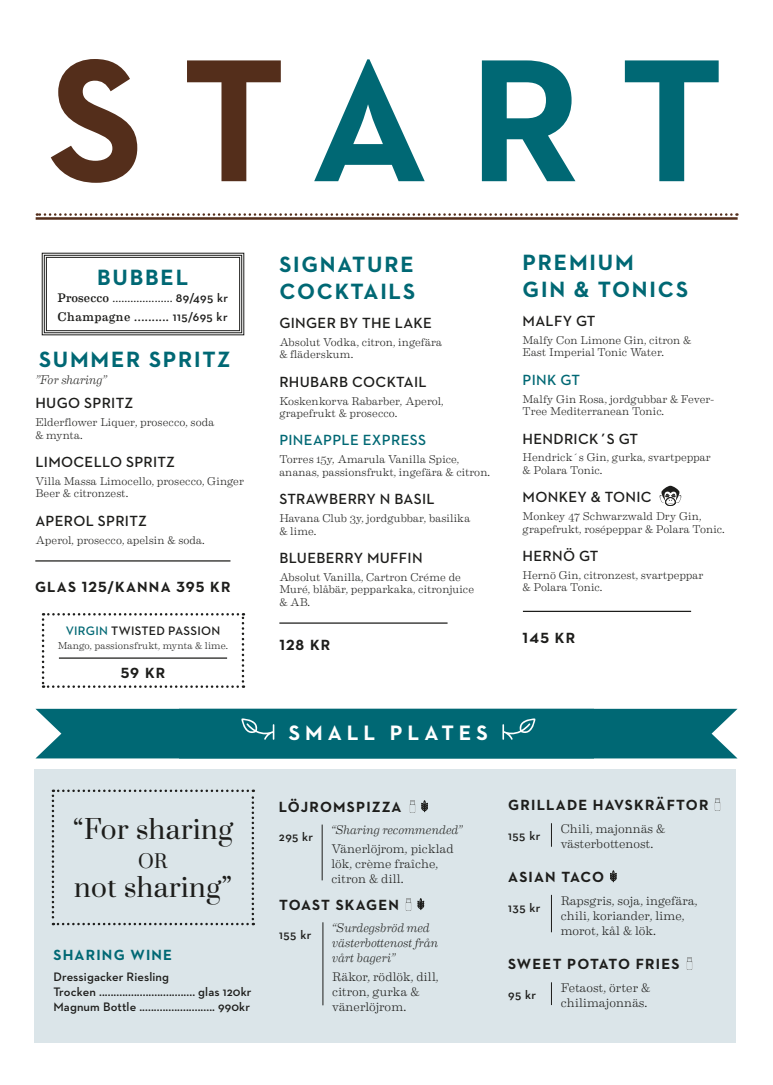
<style>
.page{position:relative;width:773px;height:1085px;background:#fff}
.page>*{position:absolute;margin:0;border:0;box-sizing:border-box;transform-origin:0 0}
.t1{font:700 177.5px "Neutraface 2 Text";letter-spacing:.21em;color:#006874}
.t2{font:26.25px "Prata";letter-spacing:.02em;color:#1d1d1b}
.t3{font:700 22.5px/27px "Neutraface 2 Text";letter-spacing:.08em;color:#006874}
.t4{font:700 21.25px "Neutraface 2 Text";letter-spacing:.23em;color:#fff}
.t5{font:18.38px "Prata";color:#1d1d1b}
.t6{font:600 15px "Neutraface 2 Text";letter-spacing:.02em;color:#1d1d1b}
.t7{font:700 15px "Neutraface 2 Text";letter-spacing:.08em;color:#1d1d1b}
.t8{font:600 15px "Neutraface 2 Text";letter-spacing:.02em;color:#006874}
.t9{font:700 15px "Neutraface 2 Text";letter-spacing:.08em;color:#006874}
.Beskrivning_mat{font:300 12.5px/15px "Eames Century Modern";letter-spacing:.005em;color:#1d1d1b}
.Beskrivning_mat-2{font:600 12.5px "Neutraface 2 Text";letter-spacing:.01em;color:#1d1d1b}
.Beskrivning_mat-3{font:italic 300 12.5px/15px "Eames Century Modern";letter-spacing:-.005em;color:#1d1d1b}
.t10{font:12.5px "Eames Century Modern";letter-spacing:.04em;color:#1d1d1b}
.t11{font:300 11.25px/12.5px "Eames Century Modern";letter-spacing:.005em;color:#1d1d1b}
.t12{font:300 10px "Eames Century Modern";letter-spacing:.005em;color:#1d1d1b}
.s1{color:#542e1b}
.s2{font-weight:400}
.s3{font-family:"Neutraface 2 Text";font-weight:600}
.s4{color:#006874}
</style>
<div class="page">
<svg style="left:37px;top:213px;width:700px;height:3px"></svg>
<hr style="left:36px;top:217px;width:701px;height:3px;background:#542e1b">
<svg style="left:35px;top:708px;width:702px;height:50px"></svg>
<div style="left:34px;top:769px;width:701px;height:273px;background:#dbe5e9"></div>
<svg style="left:52px;top:789px;width:202px;height:136px"></svg>
<hr style="left:322px;top:824px;width:1px;height:56px;background:#1d1d1b">
<svg style="left:409px;top:800px;width:18px;height:12px"></svg>
<svg style="left:551px;top:982px;width:1px;height:22px"></svg>
<svg style="left:686px;top:957px;width:7px;height:12px"></svg>
<svg style="left:41px;top:252px;width:203px;height:83px"></svg>
<div style="left:44px;top:255px;width:198px;height:78px;border:1px solid #1d1d1b"></div>
<div style="left:46px;top:257px;width:194px;height:74px;border:1px solid #1d1d1b"></div>
<hr style="left:551px;top:894px;width:1px;height:38px;background:#1d1d1b">
<svg style="left:610px;top:870px;width:6px;height:12px"></svg>
<hr style="left:35px;top:560px;width:195px;height:1px;background:#1d1d1b">
<hr style="left:523px;top:610px;width:168px;height:2px;background:#1d1d1b">
<hr style="left:279px;top:622px;width:168px;height:1px;background:#1d1d1b">
<svg style="left:42px;top:613px;width:202px;height:74px"></svg>
<svg style="left:659px;top:485px;width:22px;height:20px"></svg>
<hr style="left:322px;top:922px;width:1px;height:83px;background:#1d1d1b">
<svg style="left:405px;top:898px;width:19px;height:12px"></svg>
<svg style="left:551px;top:823px;width:1px;height:23px"></svg>
<svg style="left:714px;top:798px;width:7px;height:12px"></svg>
<p class="t1" style="left:49px;top:7px;width:677px"><span class="s1">ST</span>ART</p>
<p class="t3" style="left:97px;top:263px;width:93px">BUBBEL</p>
<p class="Beskrivning_mat" style="left:58px;top:289px;width:172px"><span class="s2">Prosecco</span> .................... <span class="s3">89/495 kr</span></p>
<p class="t10" style="left:58px;top:307px;width:172px">Champagne .......... <span class="s3">115/695 kr</span></p>
<p class="t3" style="left:39px;top:345px;width:193px">SUMMER SPRITZ</p>
<p class="Beskrivning_mat-3" style="left:35px;top:371px;width:73px">”For sharing”</p>
<p class="t6" style="left:35px;top:393px;width:99px">HUGO SPRITZ</p>
<p class="t11" style="left:35px;top:415px;width:180px">Elderflower Liquer, prosecco, soda &amp; mynta.</p>
<p class="t6" style="left:35px;top:452px;width:141px">LIMOCELLO SPRITZ</p>
<p class="t11" style="left:35px;top:474px;width:210px">Villa Massa Limocello, prosecco, Ginger<br>Beer &amp; citronzest.</p>
<p class="t6" style="left:35px;top:511px;width:113px">APEROL SPRITZ</p>
<p class="t11" style="left:35px;top:532px;width:171px">Aperol, prosecco, apelsin &amp; soda.</p>
<p class="t7" style="left:35px;top:577px;width:197px">GLAS 125/KANNA 395 KR</p>
<p class="Beskrivning_mat-2" style="left:66px;top:623px;width:156px"><span class="s4">VIRGIN</span> TWISTED PASSION</p>
<p class="t12" style="left:58px;top:638px;width:172px">Mango, passionsfrukt, mynta &amp; lime.</p>
<p class="t7" style="left:121px;top:663px;width:46px">59 KR</p>
<p class="t2" style="left:73px;top:813px;width:161px">“For sharing</p>
<p class="t5" style="left:138px;top:849px;width:31px">or</p>
<p class="t2" style="left:74px;top:870px;width:159px">not sharing”</p>
<p class="t9" style="left:53px;top:944px;width:120px">SHARING WINE</p>
<p class="Beskrivning_mat-2" style="left:53px;top:968px;width:117px">Dressigacker Riesling</p>
<p class="Beskrivning_mat-2" style="left:53px;top:983px;width:199px">Trocken ................................. glas 120kr</p>
<p class="Beskrivning_mat-2" style="left:53px;top:998px;width:198px">Magnum Bottle .......................... 990kr</p>
<p class="t3" style="left:279px;top:251px;width:137px">SIGNATURE<br>COCKTAILS</p>
<p class="t6" style="left:279px;top:313px;width:154px">GINGER BY THE LAKE</p>
<p class="t11" style="left:279px;top:335px;width:164px">Absolut Vodka, citron, ingefära &amp; fläderskum.</p>
<p class="t6" style="left:279px;top:372px;width:149px">RHUBARB COCKTAIL</p>
<p class="t11" style="left:279px;top:393px;width:166px">Koskenkorva Rabarber, Aperol, grapefrukt &amp; prosecco.</p>
<p class="t8" style="left:279px;top:431px;width:148px">PINEAPPLE EXPRESS</p>
<p class="t11" style="left:279px;top:452px;width:212px">Torres 15y, Amarula Vanilla Spice, ananas, passionsfrukt, ingefära &amp; citron.</p>
<p class="t6" style="left:279px;top:489px;width:157px">STRAWBERRY N BASIL</p>
<p class="t11" style="left:279px;top:511px;width:192px">Havana Club 3y, jordgubbar, basilika &amp; lime.</p>
<p class="t6" style="left:279px;top:548px;width:145px">BLUEBERRY MUFFIN</p>
<p class="t11" style="left:279px;top:569px;width:196px">Absolut Vanilla, Cartron Créme de<br>Muré, blåbär, pepparkaka, citronjuice &amp; AB.</p>
<p class="t7" style="left:279px;top:635px;width:52px">128 KR</p>
<p class="t3" style="left:522px;top:249px;width:113px">PREMIUM</p>
<p class="t3" style="left:522px;top:276px;width:167px">GIN &amp; TONICS</p>
<p class="t6" style="left:522px;top:311px;width:74px">MALFY GT</p>
<p class="t11" style="left:522px;top:333px;width:170px">Malfy Con Limone Gin, citron &amp;<br>East Imperial Tonic Water.</p>
<p class="t8" style="left:522px;top:370px;width:59px">PINK GT</p>
<p class="t11" style="left:522px;top:391px;width:193px">Malfy Gin Rosa, jordgubbar &amp; Fever-<br>Tree Mediterranean Tonic.</p>
<p class="t6" style="left:522px;top:429px;width:117px">HENDRICK´S GT</p>
<p class="t11" style="left:522px;top:450px;width:190px">Hendrick´s Gin, gurka, svartpeppar &amp; Polara Tonic.</p>
<p class="t6" style="left:522px;top:487px;width:130px">MONKEY &amp; TONIC</p>
<p class="t11" style="left:522px;top:509px;width:204px">Monkey 47 Schwarzwald Dry Gin, grapefrukt, rosépeppar &amp; Polara Tonic.</p>
<p class="t6" style="left:522px;top:546px;width:77px">HERNÖ GT</p>
<p class="t11" style="left:522px;top:568px;width:182px">Hernö Gin, citronzest, svartpeppar &amp; Polara Tonic.</p>
<p class="t7" style="left:522px;top:627px;width:54px">145 KR</p>
<p class="t4" style="left:289px;top:718px;width:200px">SMALL PLATES</p>
<p class="t7" style="left:279px;top:797px;width:124px">LÖJROMSPIZZA</p>
<p class="Beskrivning_mat-2" style="left:279px;top:828px;width:36px">295 kr</p>
<p class="Beskrivning_mat-3" style="left:331px;top:821px;width:133px">“Sharing recommended”</p>
<p class="Beskrivning_mat" style="left:331px;top:840px;width:124px">Vänerlöjrom, picklad lök, crème fraîche, citron &amp; dill.</p>
<p class="t7" style="left:279px;top:895px;width:121px">TOAST SKAGEN</p>
<p class="Beskrivning_mat-2" style="left:279px;top:926px;width:34px">155 kr</p>
<p class="Beskrivning_mat-3" style="left:332px;top:919px;width:107px">“Surdegsbröd med västerbottenost från vårt bageri”</p>
<p class="Beskrivning_mat" style="left:332px;top:968px;width:108px">Räkor, rödlök, dill, citron, gurka &amp; vänerlöjrom.</p>
<p class="t7" style="left:508px;top:795px;width:202px">GRILLADE HAVSKRÄFTOR</p>
<p class="Beskrivning_mat-2" style="left:508px;top:827px;width:34px">155 kr</p>
<p class="Beskrivning_mat" style="left:560px;top:820px;width:106px">Chili, majonnäs &amp; västerbottenost.</p>
<p class="t7" style="left:508px;top:867px;width:97px">ASIAN TACO</p>
<p class="Beskrivning_mat-2" style="left:508px;top:899px;width:34px">135 kr</p>
<p class="Beskrivning_mat" style="left:560px;top:892px;width:138px">Rapsgris, soja, ingefära, chili, koriander, lime,</p>
<p class="Beskrivning_mat" style="left:560px;top:922px;width:97px">morot, kål &amp; lök.</p>
<p class="t7" style="left:508px;top:954px;width:173px">SWEET POTATO FRIES</p>
<p class="Beskrivning_mat-2" style="left:508px;top:986px;width:29px">95 kr</p>
<p class="Beskrivning_mat" style="left:560px;top:979px;width:91px">Fetaost, örter &amp; chilimajonnäs.</p>
</div>
